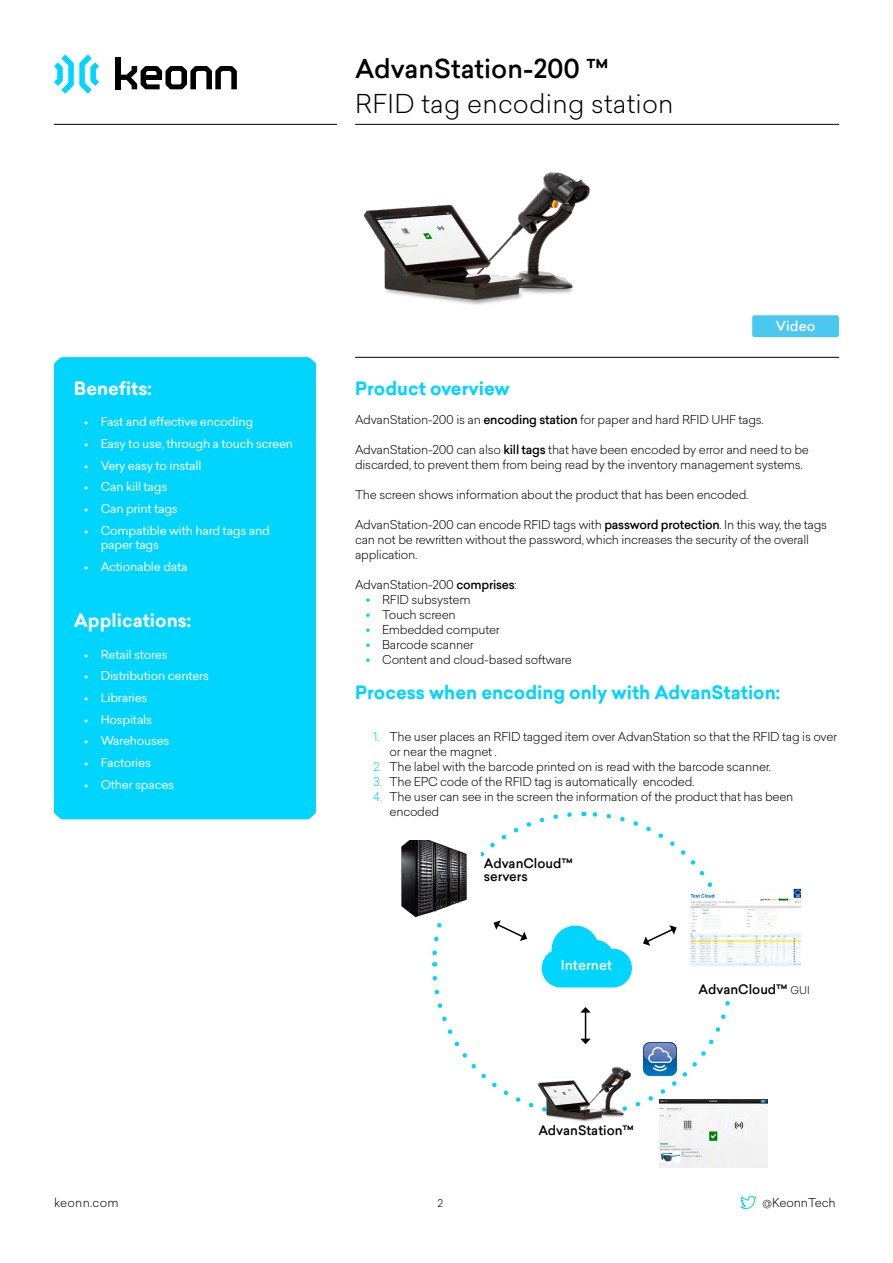
<style>
.page{position:relative;width:893px;height:1263px;background:#fff}
.page>*{position:absolute;margin:0;border:0;box-sizing:border-box;transform-origin:0 0}
.t1{font:300 25.5px "Sailec";letter-spacing:.01em;color:#000}
.t2{font:500 25.5px "Sailec";color:#000}
.t3{font:700 18px "Sailec";color:#00d5ff}
.t4{font:700 18px "Sailec";color:#fff}
.t5{font:500 13.5px "Sailec";color:#fff}
.t6{font:500 12.75px/12.8px "Sailec";color:#000}
.t7{font:300 12px/15px "Sailec";letter-spacing:-.02em;color:#000}
.t8{font:12px/14.4px "Sailec";letter-spacing:-.02em;color:#fff}
.t9{font:300 12px "Sailec";letter-spacing:.02em;color:#000}
.t10{font:300 10.5px "Sailec";color:#000}
.s1{font-weight:500}
.s2{font-size:15px;color:#00d5ff}
.s3{color:#00d5ff}
.s4{font-weight:300;font-size:10.5px}
</style>
<div class="page">
<svg style="left:54px;top:54px;width:45px;height:40px"></svg>
<div style="left:116px;top:57px;width:5px;height:32px;background:#000"></div>
<svg style="left:121px;top:66px;width:116px;height:23px"></svg>
<hr style="left:355px;top:124px;width:484px;height:1px;background:#000">
<hr style="left:54px;top:124px;width:283px;height:1px;background:#000">
<svg style="left:740px;top:1195px;width:17px;height:14px"></svg>
<hr style="left:355px;top:357px;width:484px;height:1px;background:#000">
<div style="left:54px;top:357px;width:262px;height:462px;background:#00d5ff"></div>
<img style="left:363px;top:172px;width:227px;height:133px">
<img style="left:737px;top:888px;width:64px;height:78px">
<svg style="left:432px;top:811px;width:305px;height:291px"></svg>
<img style="left:401px;top:840px;width:80px;height:76px">
<img style="left:523px;top:1049px;width:125px;height:73px">
<img style="left:643px;top:1043px;width:34px;height:33px">
<img style="left:659px;top:1099px;width:108px;height:68px">
<div style="left:754px;top:317px;width:83px;height:19px;background:#4bc8f0"></div>
<div style="left:752px;top:315px;width:87px;height:22px;border:3px solid #4bc8f0"></div>
<h1 class="t2" style="left:355px;top:51px;width:255px">AdvanStation-200 ™</h1>
<h1 class="t1" style="left:355px;top:86px;width:320px">RFID tag encoding station</h1>
<h2 class="t4" style="left:74px;top:375px;width:80px">Benefits:</h2>
<p class="t8" style="left:84px;top:415px;width:170px">• Fast and effective encoding</p>
<p class="t8" style="left:84px;top:436px;width:211px">• Easy to use, through a touch screen</p>
<p class="t8" style="left:84px;top:458px;width:119px">• Very easy to install</p>
<p class="t8" style="left:84px;top:480px;width:85px">• Can kill tags</p>
<p class="t8" style="left:84px;top:501px;width:95px">• Can print tags</p>
<p class="t8" style="left:101px;top:523px;width:171px;text-indent:-16px">• Compatible with hard tags and paper tags</p>
<p class="t8" style="left:84px;top:559px;width:105px">• Actionable data</p>
<h2 class="t4" style="left:74px;top:608px;width:119px">Applications:</h2>
<p class="t8" style="left:84px;top:647px;width:85px">• Retail stores</p>
<p class="t8" style="left:84px;top:669px;width:126px">• Distribution centers</p>
<p class="t8" style="left:84px;top:690px;width:65px">• Libraries</p>
<p class="t8" style="left:84px;top:712px;width:70px">• Hospitals</p>
<p class="t8" style="left:84px;top:734px;width:87px">• Warehouses</p>
<p class="t8" style="left:84px;top:755px;width:68px">• Factories</p>
<p class="t8" style="left:84px;top:777px;width:92px">• Other spaces</p>
<p class="t5" style="left:776px;top:317px;width:41px">Video</p>
<h2 class="t3" style="left:355px;top:376px;width:156px">Product overview</h2>
<p class="t7" style="left:355px;top:412px;width:410px">AdvanStation-200 is an <span class="s1">encoding station</span> for paper and hard RFID UHF tags.</p>
<p class="t7" style="left:355px;top:442px;width:455px">AdvanStation-200 can also <span class="s1">kill tags</span> that have been encoded by error and need to be discarded, to prevent them from being read by the inventory management systems.</p>
<p class="t7" style="left:355px;top:487px;width:395px">The screen shows information about the product that has been encoded.</p>
<p class="t7" style="left:355px;top:517px;width:474px">AdvanStation-200 can encode RFID tags with <span class="s1">password protection</span>. In this way, the tags can not be rewritten without the password, which increases the security of the overall application.</p>
<p class="t7" style="left:355px;top:577px;width:163px">AdvanStation-200 <span class="s1">comprises</span>:</p>
<p class="t7" style="left:366px;top:592px;width:106px"><span class="s2">•</span> RFID subsystem</p>
<p class="t7" style="left:366px;top:607px;width:92px"><span class="s2">•</span> Touch screen</p>
<p class="t7" style="left:366px;top:622px;width:136px"><span class="s2">•</span> Embedded computer</p>
<p class="t7" style="left:366px;top:637px;width:110px"><span class="s2">•</span> Barcode scanner</p>
<p class="t7" style="left:366px;top:652px;width:208px"><span class="s2">•</span> Content and cloud-based software</p>
<h2 class="t3" style="left:355px;top:679px;width:427px">Process when encoding only with AdvanStation:</h2>
<p class="t7" style="left:390px;top:728px;width:449px;text-indent:-16px"><span class="s3">1.</span> The user places an RFID tagged item over AdvanStation so that the RFID tag is over or near the magnet .</p>
<p class="t7" style="left:373px;top:758px;width:400px"><span class="s3">2.</span> The label with the barcode printed on is read with the barcode scanner.</p>
<p class="t7" style="left:373px;top:773px;width:323px"><span class="s3">3.</span> The EPC code of the RFID tag is automatically encoded.</p>
<p class="t7" style="left:390px;top:788px;width:405px;text-indent:-16px"><span class="s3">4.</span> The user can see in the screen the information of the product that has been encoded</p>
<p class="t6" style="left:484px;top:857px;width:91px">AdvanCloud™ servers</p>
<p class="t5" style="left:561px;top:955px;width:53px">Internet</p>
<p class="t6" style="left:538px;top:1124px;width:97px">AdvanStation™</p>
<p class="t6" style="left:699px;top:983px;width:113px">AdvanCloud™ <span class="s4">GUI</span></p>
<p class="t9" style="left:54px;top:1194px;width:66px">keonn.com</p>
<p class="t10" style="left:438px;top:1196px;width:7px">2</p>
<p class="t7" style="left:762px;top:1195px;width:75px">@KeonnTech</p>
</div>
